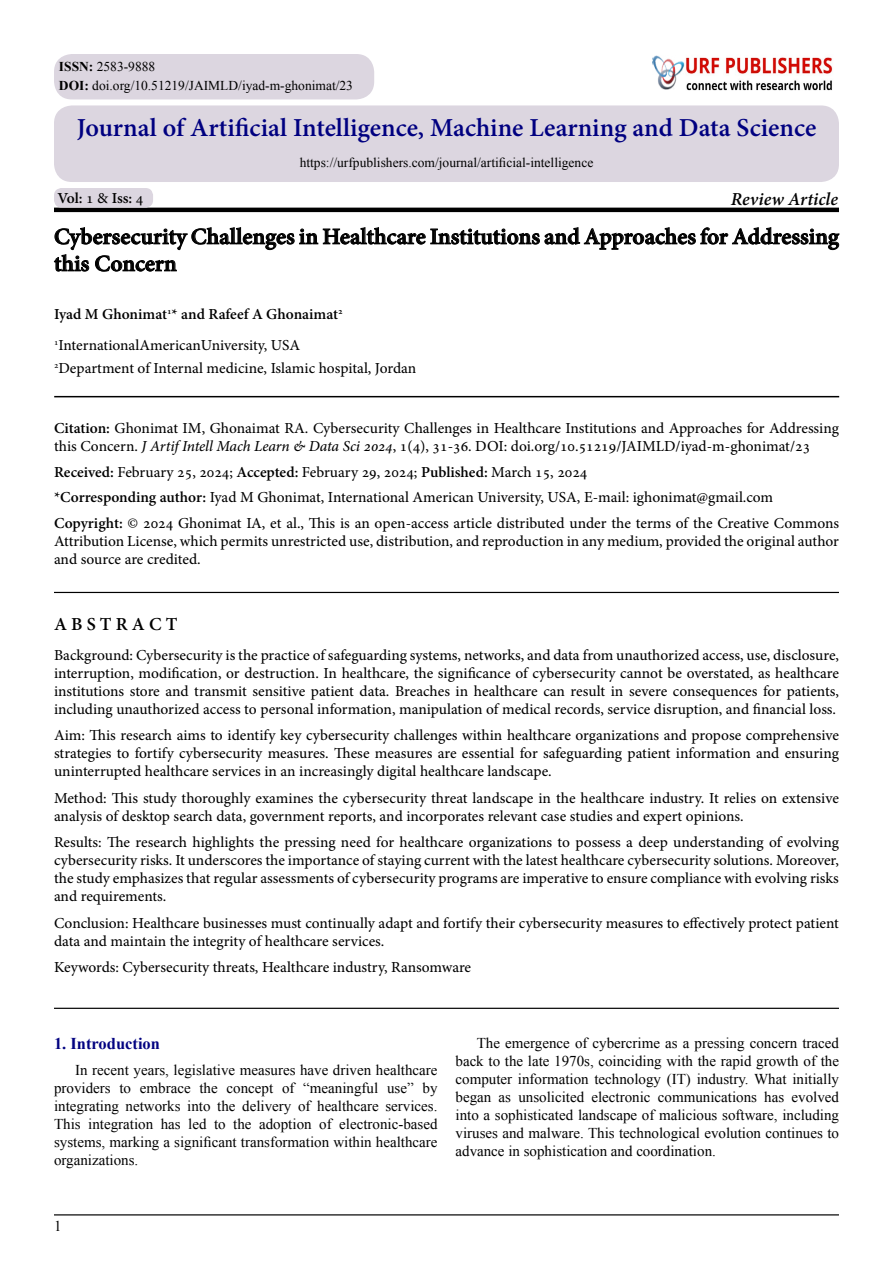
<style>
.page{position:relative;width:893px;height:1263px;background:#fff}
.page>*{position:absolute;margin:0;border:0;box-sizing:border-box;transform-origin:0 0}
.t1{font:700 25.5px "Adobe Hebrew";color:#000080}
.t2{font:700 22.5px/27px "Adobe Hebrew";color:#000}
.t3{font:italic 700 18px "Adobe Hebrew";color:#000}
.t4{font:700 18px "Adobe Hebrew";letter-spacing:.23em;color:#000}
.t5{font:700 16.5px "Times New Roman";color:#030381}
.t6{font:15px/18px "Adobe Hebrew";color:#000}
.t7{font:15px/18px "Times New Roman";color:#000;text-align:right}
.t8{font:700 15px "Adobe Hebrew";color:#000}
.t9{font:13.5px/18.3px "Times New Roman";color:#000}
.t10{font:700 8.7px "Adobe Hebrew";color:#000}
.t11{font:8.7px "Adobe Hebrew";color:#000}
.s1{font-weight:700}
.s2{font-weight:400}
.s3{font-style:italic}
</style>
<div class="page">
<hr style="left:54px;top:208px;width:785px;height:4px;background:#000">
<svg style="left:54px;top:227px;width:786px;height:45px"></svg>
<hr style="left:54px;top:396px;width:785px;height:1px;background:#000">
<hr style="left:54px;top:592px;width:785px;height:1px;background:#000">
<hr style="left:54px;top:1214px;width:785px;height:1px;background:#000">
<div style="left:54px;top:188px;width:99px;height:20px;background:#dcd6e0;border-radius:8px"></div>
<div style="left:54px;top:105px;width:785px;height:77px;background:#dcd6e0;border-radius:18px"></div>
<hr style="left:54px;top:1008px;width:785px;height:1px;background:#000">
<img style="left:697px;top:57px;width:136px;height:33px">
<div style="left:641px;top:44px;width:56px;height:46px;background:#000;opacity:.5"></div>
<div style="left:642px;top:46px;width:50px;height:44px;background:#fff"></div>
<div style="left:651px;top:55px;width:44px;height:35px;background:#000;opacity:.75"></div>
<div style="left:54px;top:54px;width:320px;height:45px;background:#dcd6e0;border-radius:18px"></div>
<p class="t9" style="left:59px;top:57px;width:296px"><span class="s1">ISSN:</span> 2583-9888<br><span class="s1">DOI:</span> doi.org/10.51219/JAIMLD/iyad m- -ghonimat/23</p>
<h1 class="t1" style="left:77px;top:112px;width:741px">Journal of Artificial Intelligence, Machine Learning and Data Science</h1>
<p class="t8" style="left:57px;top:189px;width:87px">Vol <span class="s2">1</span>: <span class="s2">&amp;</span> Iss <span class="s2">4</span>:</p>
<p class="t9" style="left:300px;top:153px;width:295px">https://urfpublishers.com/journal/artificial-intelligence</p>
<p class="t3" style="left:731px;top:188px;width:109px">Review Article</p>
<h2 class="t2" style="left:54px;top:223px;width:786px">Cybersecurity Challenges in Healthcare Institutions and Approaches for Addressing this Concern</h2>
<p class="t10" style="left:167px;top:306px;width:6px">1</p>
<p class="t8" style="left:54px;top:305px;width:286px">Iyad M Ghonimat * and Rafeef A Ghonaimat</p>
<p class="t10" style="left:338px;top:306px;width:6px">2</p>
<p class="t11" style="left:54px;top:337px;width:6px">1</p>
<p class="t6" style="left:58px;top:336px;width:243px">InternationalAmericanUniversity, USA</p>
<p class="t11" style="left:54px;top:360px;width:6px">2</p>
<p class="t6" style="left:58px;top:360px;width:359px">Department of Internal medicine, Islamic hospital, Jordan</p>
<p class="t6" style="left:54px;top:419px;width:786px"><span class="s1">Citation:</span> Ghonimat IM, Ghonaimat RA. Cybersecurity Challenges in Healthcare Institutions and Approaches for Addressing this Concern <span class="s3">J</span>. <span class="s3">ArtifIntell Mach Learn &amp; Data Sci 2024</span>, , )4(1 31-36. DOI: doi.org/10.51219/JAIMLD/iyad m- -ghonimat/23</p>
<p class="t6" style="left:54px;top:460px;width:721px;line-height:24.3px"><span class="s1">Received:</span> February 25, 2024; <span class="s1">Accepted:</span> February 29, 2024; <span class="s1">Published:</span> March 15, 2024<br><span class="s1">*Corresponding author:</span> Iyad M Ghonimat, International American University, USA -E, mail: ighonimat@gmail.com</p>
<p class="t6" style="left:54px;top:514px;width:787px;text-align:justify"><span class="s1">Copyright:</span> © 2024 Ghonimat IA, et al., This is an open-access article distributed under the terms of the Creative Commons Attribution License, which permits unrestricted use, distribution, and reproduction in any medium, provided the original author and source are credited.</p>
<p class="t4" style="left:54px;top:613px;width:125px">AB TS RACT</p>
<p class="t6" style="left:54px;top:646px;width:786px;text-align:justify">Background: Cybersecurity is the practice of safeguarding systems, networks, and data from unauthorized access, use, disclosure, interruption, modification, or destruction. In healthcare, the significance of cybersecurity cannot be overstated, as healthcare institutions store and transmit sensitive patient data. Breaches in healthcare can result in severe consequences for patients, including unauthorized access to personal information, manipulation of medical records, service disruption, and financial loss.</p>
<p class="t6" style="left:54px;top:726px;width:786px;text-align:justify">Aim: This research aims to identify key cybersecurity challenges within healthcare organizations and propose comprehensive strategies to fortify cybersecurity measures. These measures are essential for safeguarding patient information and ensuring uninterrupted healthcare services in an increasingly digital healthcare landscape.</p>
<p class="t6" style="left:54px;top:789px;width:786px">Method: This study thoroughly examines the cybersecurity threat landscape in the healthcare industry. It relies on extensive analysis of desktop search data, government reports, and incorporates relevant case studies and expert opinions.</p>
<p class="t6" style="left:54px;top:833px;width:786px;text-align:justify">Results: The research highlights the pressing need for healthcare organizations to possess a deep understanding of evolving cybersecurity risks It. underscores the importance of staying current with the latest healthcare cybersecurity solutions. Moreover, the study emphasizes that regular assessments of cybersecurity programs are imperative to ensure compliance with evolving risks and requirements.</p>
<p class="t6" style="left:54px;top:914px;width:786px">Conclusion: Healthcare businesses must continually adapt and fortify their cybersecurity measures to effectively protect patient data and maintain the integrity of healthcare services.</p>
<p class="t6" style="left:54px;top:958px;width:419px">Keywords: Cybersecurity threats, Healthcare industry, Ransomware</p>
<p class="t5" style="left:54px;top:1032px;width:108px">1. Introduction</p>
<p class="t7" style="left:75px;top:1061px;width:364px">In recent years, legislative measures have driven healthcare by</p>
<p class="t7" style="left:54px;top:1079px;width:58px">providers</p>
<p class="t7" style="left:54px;top:1097px;width:385px">integrating networks into the delivery of healthcare services.</p>
<p class="t7" style="left:339px;top:1115px;width:100px">electronic-based</p>
<p class="t7" style="left:140px;top:1079px;width:52px">embrace</p>
<p class="t7" style="left:199px;top:1079px;width:20px">the</p>
<p class="t7" style="left:303px;top:1079px;width:76px">“meaningful</p>
<p class="t7" style="left:282px;top:1079px;width:14px">of</p>
<p class="t7" style="left:387px;top:1079px;width:28px">use”</p>
<p class="t7" style="left:119px;top:1079px;width:13px">to</p>
<p class="t7" style="left:227px;top:1079px;width:48px">concept</p>
<p class="t7" style="left:54px;top:1115px;width:385px;text-align:left">This<br>systems, marking a significant transformation within healthcare organizations.</p>
<p class="t7" style="left:88px;top:1115px;width:66px">integration</p>
<p class="t7" style="left:161px;top:1115px;width:21px">has</p>
<p class="t7" style="left:188px;top:1115px;width:20px">led</p>
<p class="t7" style="left:233px;top:1115px;width:20px">the</p>
<p class="t7" style="left:259px;top:1115px;width:54px">adoption</p>
<p class="t7" style="left:319px;top:1115px;width:14px">of</p>
<p class="t7" style="left:214px;top:1115px;width:13px">to</p>
<p class="t7" style="left:455px;top:1034px;width:385px">The emergence of cybercrime as a pressing concern traced back to the late 1970 ,s coinciding with the rapid growth of the computer information technology (IT) industry. What initially evolved</p>
<p class="t7" style="left:455px;top:1088px;width:385px;text-align:left">began<br>into a sophisticated landscape of malicious software, including viruses and malware. This technological evolution continues to advance in sophistication and coordination.</p>
<p class="t7" style="left:518px;top:1088px;width:67px">unsolicited</p>
<p class="t7" style="left:591px;top:1088px;width:61px">electronic</p>
<p class="t7" style="left:658px;top:1088px;width:101px">communications</p>
<p class="t7" style="left:764px;top:1088px;width:21px">has</p>
<p class="t7" style="left:499px;top:1088px;width:14px">as</p>
<p class="t7" style="left:54px;top:1217px;width:9px">1</p>
</div>
